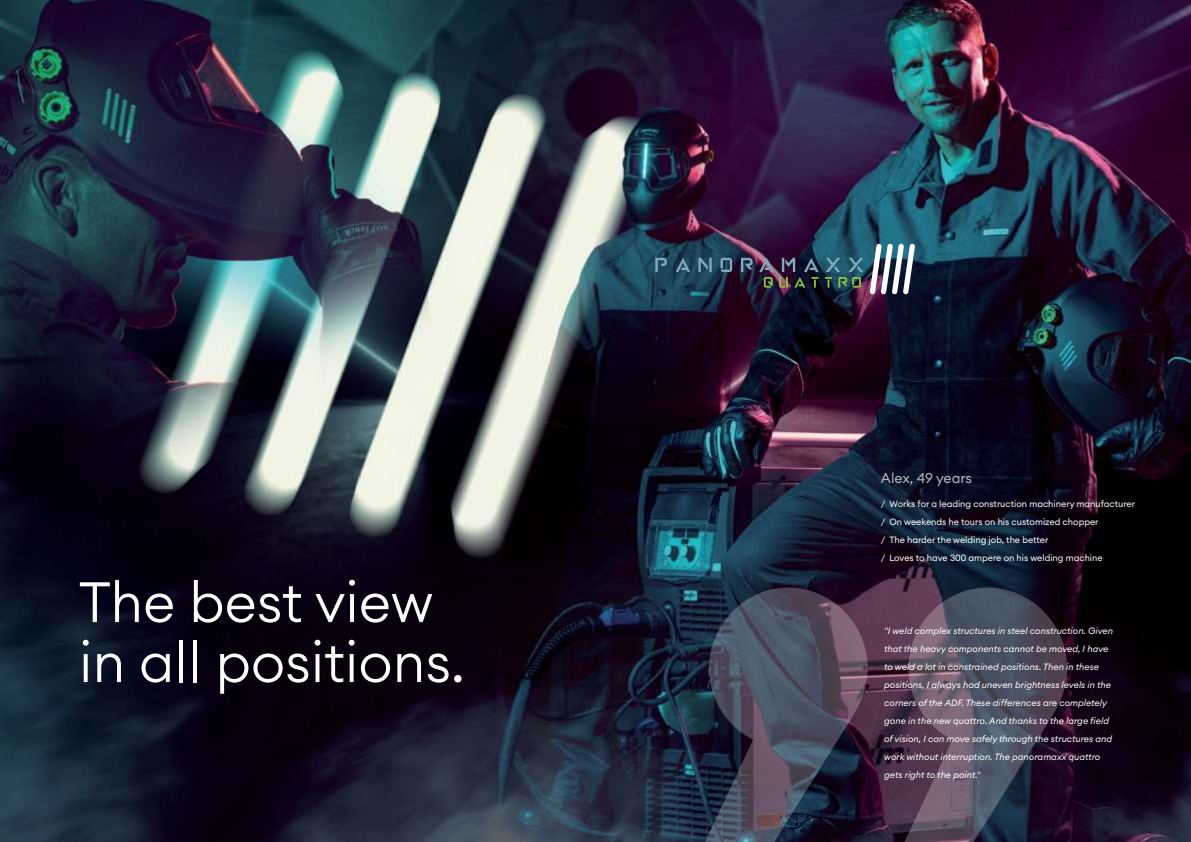
<style>
.page{position:relative;width:1191px;height:842px;background:#fff}
.page>*{position:absolute;margin:0;border:0;box-sizing:border-box;transform-origin:0 0}
.t1{font:300 56px/60px "Euclid Circular A";color:#fff}
.t2{font:14px "Euclid Circular A";letter-spacing:-.005em;color:#b1b9bf}
.t3{font:italic 9px/18px "Euclid Circular A";color:#fff}
.t4{font:9px/18px "Euclid Circular A";color:#fff}
</style>
<div class="page">
<img style="left:0;top:0;width:1191px;height:842px">
<svg style="left:681px;top:587px;width:386px;height:255px"></svg>
<svg style="left:869px;top:244px;width:46px;height:50px"></svg>
<svg style="left:655px;top:258px;width:12px;height:14px"></svg>
<svg style="left:675px;top:258px;width:15px;height:14px"></svg>
<svg style="left:698px;top:258px;width:13px;height:14px"></svg>
<svg style="left:720px;top:258px;width:12px;height:14px"></svg>
<svg style="left:741px;top:258px;width:11px;height:14px"></svg>
<svg style="left:759px;top:258px;width:14px;height:30px"></svg>
<svg style="left:779px;top:258px;width:39px;height:30px"></svg>
<svg style="left:825px;top:258px;width:38px;height:30px"></svg>
<h1 class="t1" style="left:79px;top:576px;width:387px">The best view in all positions.</h1>
<h2 class="t2" style="left:881px;top:472px;width:93px">Alex, 49 years</h2>
<p class="t4" style="left:881px;top:495px;width:256px">/ Works for a leading construction machinery manufacturer / On weekends he tours on his customized chopper<br>/ The harder the welding job, the better<br>/ Loves to have 300 ampere on his welding machine</p>
<p class="t3" style="left:884px;top:622px;width:230px">"I weld complex structures in steel construction. Given that the heavy components cannot be moved, I have to weld a lot in constrained positions. Then in these positions, I always had uneven brightness levels in the corners of the ADF. These differences are completely gone in the new quattro. And thanks to the large field of vision, I can move safely through the structures and work without interruption. The panoramaxx quattro gets right to the point."</p>
</div>
